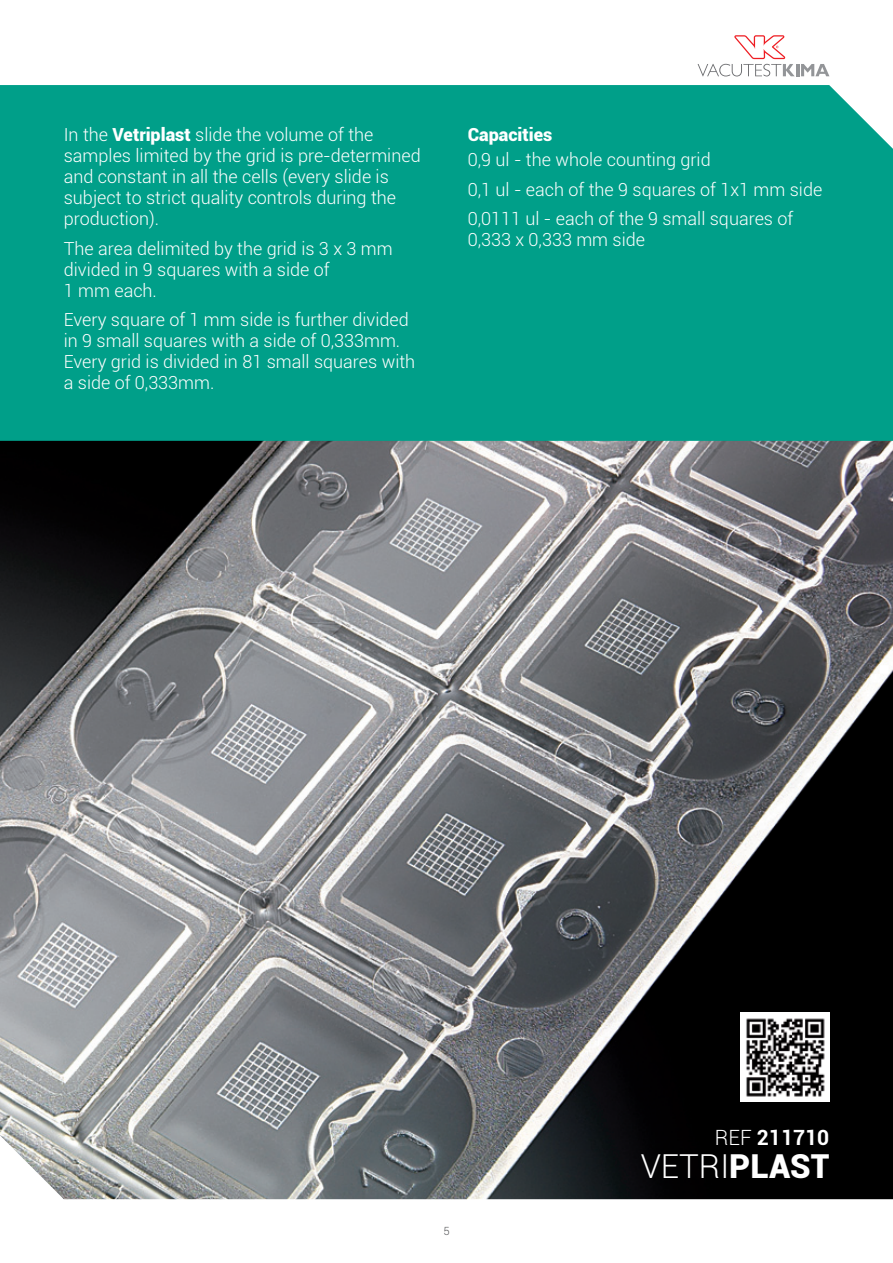
<style>
.page{position:relative;width:893px;height:1263px;background:#fff}
.page>*{position:absolute;margin:0;border:0;box-sizing:border-box;transform-origin:0 0}
.t1{font:300 33px "Roboto";color:#fff}
.t2{font:700 21px "Roboto";color:#fff}
.t3{font:300 18px/21px "Roboto";color:#fff}
.t4{font:900 18px "Roboto";color:#fff}
.t5{font:300 11.25px "Roboto";color:#57585a}
.s1{font-weight:900}
.s2{font-weight:300}
</style>
<div class="page">
<img style="left:0;top:441px;width:893px;height:758px">
<div style="left:0;top:85px;width:893px;height:356px;background:#009f89"></div>
<hr style="left:892px;top:149px;width:1px;height:294px;background:#009f89">
<img style="left:741px;top:1013px;width:88px;height:88px">
<svg style="left:698px;top:35px;width:131px;height:41px"></svg>
<p class="t3" style="left:64px;top:124px;width:358px">I n the <span class="s1">Vetriplast</span> slide the volume of the samples limited by the grid is pre-determined and constant in all the cells (every slide is subject to strict quality controls during the production).</p>
<p class="t3" style="left:64px;top:237px;width:330px">The area delimited by the grid is 3 x 3 mm divided in 9 squares with a side of<br>1 mm each.</p>
<p class="t3" style="left:64px;top:309px;width:353px">Every square of 1 mm side is further divided in 9 small squares with a side of 0,333mm.<br>Every grid is divided in 81 small squares with a side of 0,333mm.</p>
<p class="t4" style="left:468px;top:122px;width:86px">Capacities</p>
<p class="t3" style="left:468px;top:145px;width:356px;line-height:29.5px">0,9 ul - the whole counting grid<br>0,1 ul - each of the 9 squares of 1x1 mm side<br>0,0111 ul - each of the 9 small squares of</p>
<p class="t3" style="left:468px;top:229px;width:179px">0,333 x 0,333 mm side</p>
<p class="t5" style="left:443px;top:1223px;width:8px">5</p>
<p class="t2" style="left:715px;top:1123px;width:116px"><span class="s2">REF</span> 211710</p>
<h1 class="t1" style="left:641px;top:1143px;width:190px">VETRI <span class="s1">PLAST</span></h1>
</div>
